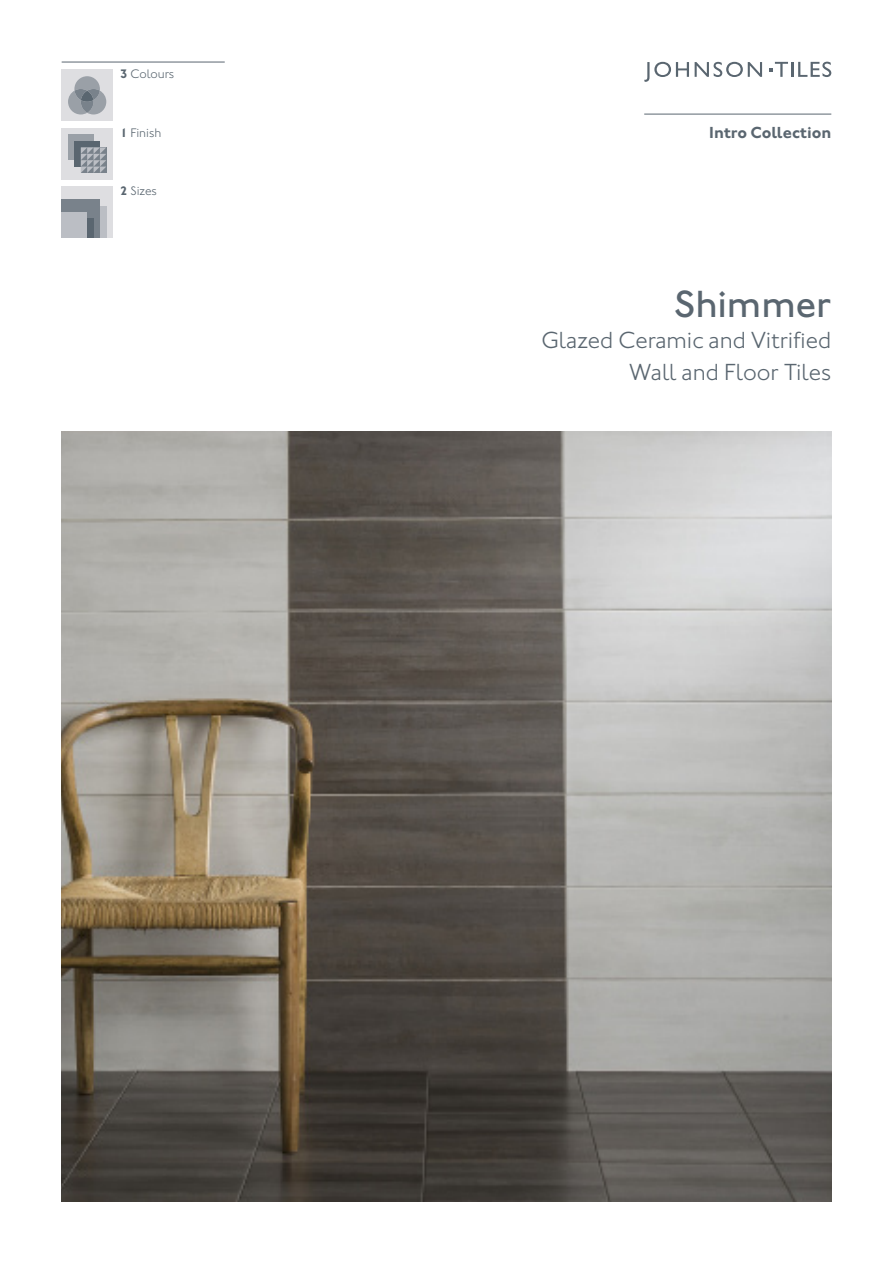
<style>
.page{position:relative;width:893px;height:1263px;background:#fff}
.page>*{position:absolute;margin:0;border:0;box-sizing:border-box;transform-origin:0 0}
.t1{font:500 39px "Johnston ITC Std";color:#5a6670}
.t2{font:300 24px "Johnston ITC Std";color:#5a6670}
.t3{font:700 16.5px "Johnston ITC Std";color:#5a6670}
.t4{font:300 12.75px "Johnston ITC Std";color:#5a6670}
.s1{font-weight:700}
</style>
<div class="page">
<hr style="left:62px;top:62px;width:163px;height:1px;background:#5a6670">
<div style="left:62px;top:187px;width:51px;height:51px;background:#dedee1"></div>
<div style="left:100px;top:206px;width:6px;height:32px;background:#bbbec4"></div>
<div style="left:62px;top:200px;width:38px;height:38px;background:#79828b"></div>
<div style="left:62px;top:212px;width:25px;height:26px;background:#bbbec4"></div>
<div style="left:87px;top:219px;width:7px;height:19px;background:#5a6670"></div>
<div style="left:62px;top:70px;width:51px;height:51px;background:#dedee1"></div>
<svg style="left:68px;top:76px;width:38px;height:38px"></svg>
<div style="left:62px;top:128px;width:51px;height:51px;background:#dedee1"></div>
<div style="left:68px;top:135px;width:26px;height:25px;background:#9aa0a7"></div>
<div style="left:74px;top:141px;width:26px;height:26px;background:#5a6670"></div>
<svg style="left:81px;top:147px;width:25px;height:26px"></svg>
<img style="left:62px;top:432px;width:769px;height:769px">
<hr style="left:644px;top:114px;width:187px;height:1px;background:#5a6670">
<svg style="left:769px;top:62px;width:62px;height:15px"></svg>
<svg style="left:695px;top:62px;width:67px;height:15px"></svg>
<svg style="left:644px;top:62px;width:45px;height:20px"></svg>
<p class="t4" style="left:120px;top:67px;width:56px"><span class="s1">3</span> Colours</p>
<p class="t4" style="left:120px;top:125px;width:43px"><span class="s1">1</span> Finish</p>
<p class="t4" style="left:120px;top:184px;width:38px"><span class="s1">2</span> Sizes</p>
<p class="t3" style="left:709px;top:123px;width:124px">Intro Collection</p>
<p class="t1" style="left:673px;top:281px;width:159px">Shimmer</p>
<p class="t2" style="left:541px;top:326px;width:291px">Glazed Ceramic and Vitrified</p>
<p class="t2" style="left:629px;top:357px;width:204px">Wall and Floor Tiles</p>
</div>
